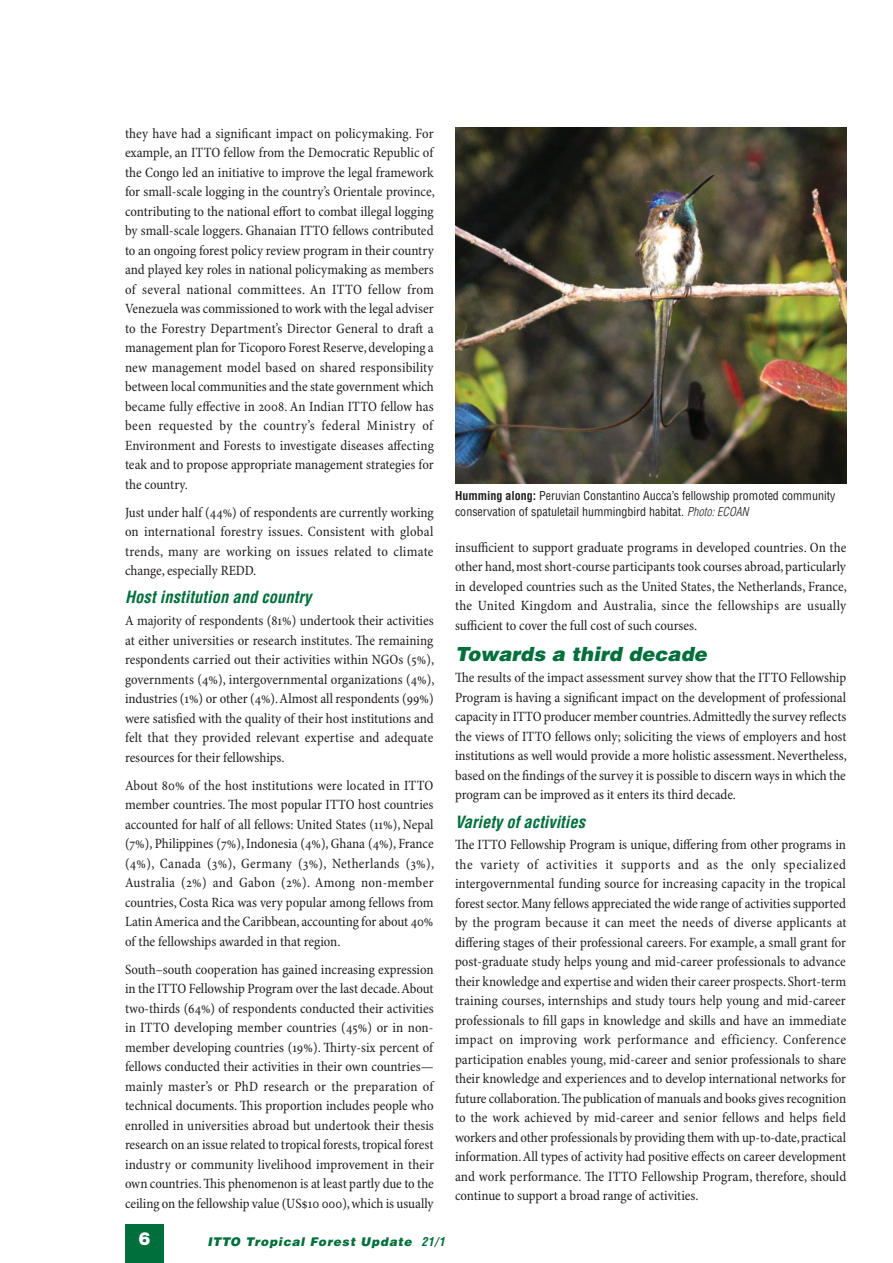
<style>
.page{position:relative;width:893px;height:1263px;background:#fff}
.page>*{position:absolute;margin:0;border:0;box-sizing:border-box;transform-origin:0 0}
.t1{font:italic 900 19.5px "Helvetica";letter-spacing:.005em;color:#006f3c}
.t2{font:900 18px "Helvetica Neue";color:#fff}
.t3{font:italic 700 condensed 16.5px "Helvetica";letter-spacing:.005em;color:#006f3c}
.t4{font:condensed 14.25px/19.5px "Minion Pro";color:#231f20;text-align:justify}
.t5{font:condensed 12px/16.5px "Helvetica";color:#231f20}
.t6{font:italic 900 12px "Helvetica";letter-spacing:.065em;color:#006f3c}
.s1{font-weight:700;font-stretch:condensed}
.s2{font-weight:700}
.s3{font-weight:300;font-style:italic}
</style>
<div class="page">
<div style="left:125px;top:1225px;width:39px;height:38px;background:#006f3c"></div>
<img style="left:455px;top:128px;width:391px;height:355px">
<p class="t4" style="left:125px;top:124px;width:311px">they have had a significant impact on policymaking. For example, an ITTO fellow from the Democratic Republic of the Congo led an initiative to improve the legal framework for small-scale logging in the country’s Orientale province, contributing to the national effort to combat illegal logging by small-scale loggers. Ghanaian ITTO fellows contributed to an ongoing forest policy review program in their country and played key roles in national policymaking as members of several national committees. An ITTO fellow from Venezuela was commissioned to work with the legal adviser to the Forestry Department’s Director General to draft a management plan for Ticoporo Forest Reserve, developing a new management model based on shared responsibility between local communities and the state government which became fully effective in 2008. An Indian ITTO fellow has been requested by the country’s federal Ministry of Environment and Forests to investigate diseases affecting teak and to propose appropriate management strategies for the country.</p>
<p class="t4" style="left:125px;top:503px;width:310px">Just under half (44%) of respondents are currently working on international forestry issues. Consistent with global trends, many are working on issues related to climate change, especially REDD.</p>
<p class="t3" style="left:125px;top:587px;width:188px">Host institution and country</p>
<p class="t4" style="left:125px;top:611px;width:311px">A majority of respondents (81%) undertook their activities at either universities or research institutes. The remaining respondents carried out their activities within NGOs (5%), governments (4%), intergovernmental organizations (4%), industries (1%) or other (4%). Almost all respondents (99%) were satisfied with the quality of their host institutions and felt that they provided relevant expertise and adequate resources for their fellowships.</p>
<p class="t4" style="left:125px;top:776px;width:311px">About 80% of the host institutions were located in ITTO member countries. The most popular ITTO host countries accounted for half of all fellows: United States (11%), Nepal (7%), Philippines (7%), Indonesia (4%), Ghana (4%), France (4%), Canada (3%), Germany (3%), Netherlands (3%), Australia (2%) and Gabon (2%). Among non-member countries, Costa Rica was very popular among fellows from Latin America and the Caribbean, accounting for about 40% of the fellowships awarded in that region.</p>
<p class="t4" style="left:125px;top:960px;width:310px">South–south cooperation has gained increasing expression in the ITTO Fellowship Program over the last decade. About two-thirds (64%) of respondents conducted their activities in ITTO developing member countries (45%) or in non&shy;member developing countries (19%). Thirty-six percent of fellows conducted their activities in their own countries— mainly master’s or PhD research or the preparation of technical documents. This proportion includes people who enrolled in universities abroad but undertook their thesis research on an issue related to tropical forests, tropical forest industry or community livelihood improvement in their own countries. This phenomenon is at least partly due to the ceiling on the fellowship value (US$10 000), which is usually</p>
<p class="t2" style="left:138px;top:1228px;width:14px">6</p>
<p class="t6" style="left:207px;top:1233px;width:239px">ITTO Tropical Forest Update <span class="s1">21/1</span></p>
<p class="t5" style="left:455px;top:487px;width:382px"><span class="s2">Humming along:</span> Peruvian Constantino Aucca’s fellowship promoted community conservation of spatuletail hummingbird habitat. <span class="s3">Photo: ECOAN</span></p>
<p class="t4" style="left:455px;top:538px;width:393px">insufficient to support graduate programs in developed countries. On the other hand, most short-course participants took courses abroad, particularly in developed countries such as the United States, the Netherlands, France, the United Kingdom and Australia, since the fellowships are usually sufficient to cover the full cost of such courses.</p>
<h1 class="t1" style="left:455px;top:641px;width:253px">Towards a third decade</h1>
<p class="t4" style="left:455px;top:669px;width:393px">The results of the impact assessment survey show that the ITTO Fellowship Program is having a significant impact on the development of professional capacity in ITTO producer member countries. Admittedly the survey reflects the views of ITTO fellows only; soliciting the views of employers and host institutions as well would provide a more holistic assessment. Nevertheless, based on the findings of the survey it is possible to discern ways in which the program can be improved as it enters its third decade.</p>
<p class="t3" style="left:455px;top:811px;width:132px">Variety of activities</p>
<p class="t4" style="left:455px;top:835px;width:393px">The ITTO Fellowship Program is unique, differing from other programs in the variety of activities it supports and as the only specialized intergovernmental funding source for increasing capacity in the tropical forest sector. Many fellows appreciated the wide range of activities supported by the program because it can meet the needs of diverse applicants at differing stages of their professional careers. For example, a small grant for post-graduate study helps young and mid-career professionals to advance their knowledge and expertise and widen their career prospects. Short-term training courses, internships and study tours help young and mid-career professionals to fill gaps in knowledge and skills and have an immediate impact on improving work performance and efficiency. Conference participation enables young, mid-career and senior professionals to share their knowledge and experiences and to develop international networks for future collaboration. The publication of manuals and books gives recognition to the work achieved by mid-career and senior fellows and helps field workers and other professionals by providing them with up-to-date, practical information. All types of activity had positive effects on career development and work performance. The ITTO Fellowship Program, therefore, should continue to support a broad range of activities.</p>
</div>
